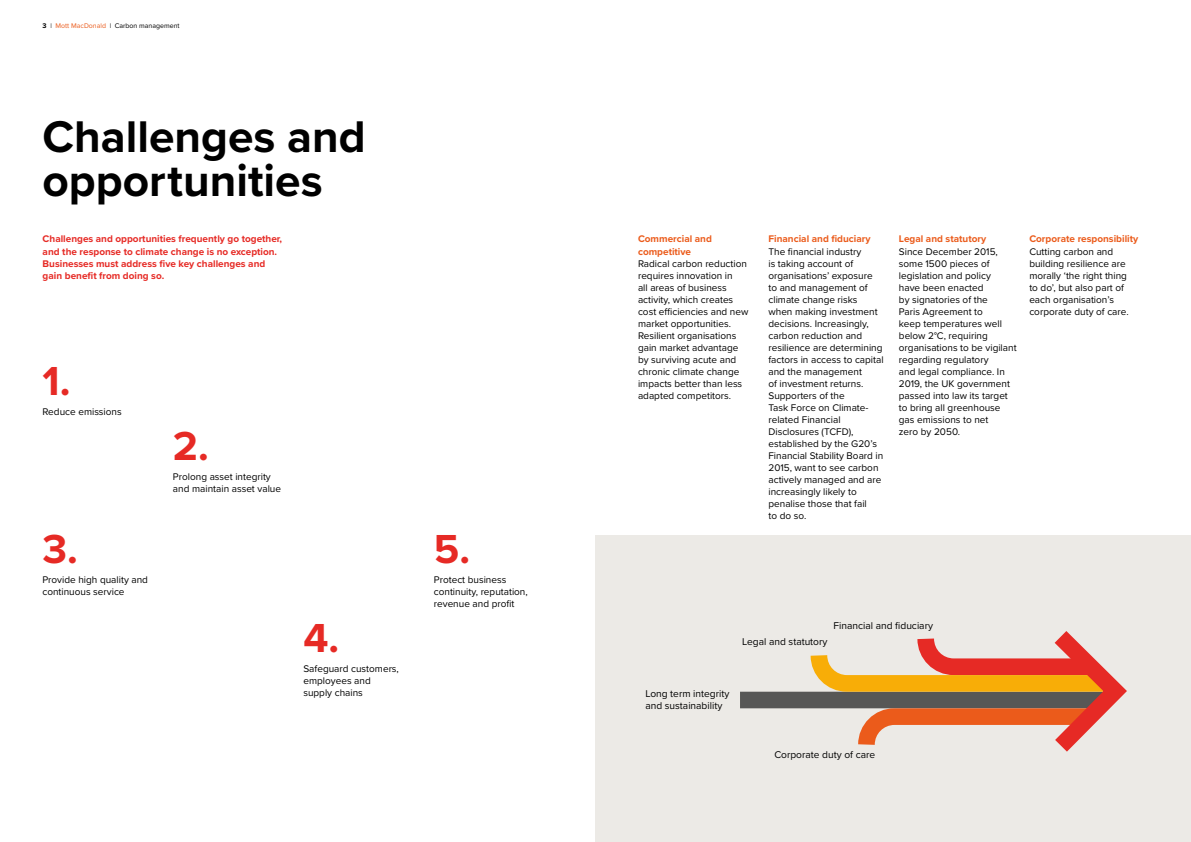
<style>
.page{position:relative;width:1191px;height:842px;background:#fff}
.page>*{position:absolute;margin:0;border:0;box-sizing:border-box;transform-origin:0 0}
.t1{font:700 46px/44px "Proxima Nova";color:#000}
.t2{font:700 42px "Proxima Nova";color:#e62a25}
.t3{font:10.2px/12.2px "Proxima Nova";color:#000}
.t4{font:10px/12px "Proxima Nova";color:#000}
.t5{font:700 10px/12px "Proxima Nova";color:#e62a25}
.t6{font:700 10px/12px "Proxima Nova";color:#eb5b1b}
.t7{font:7px "Proxima Nova";color:#000}
.s1{font-weight:700}
.s2{font-weight:300}
.s3{color:#eb5b1b}
</style>
<div class="page">
<div style="left:595px;top:536px;width:596px;height:306px;background:#eceae6"></div>
<div style="left:740px;top:692px;width:367px;height:16px;background:#575756"></div>
<svg style="left:802px;top:631px;width:325px;height:121px"></svg>
<p class="t7" style="left:43px;top:20px;width:138px"><span class="s1">3</span> <span class="s2">I</span> <span class="s3">Mott MacDonald</span> <span class="s2">I</span> Carbon management</p>
<h1 class="t1" style="left:43px;top:113px;width:325px">Challenges and opportunities</h1>
<p class="t5" style="left:43px;top:233px;width:241px">Challenges and opportunities frequently go together, and the response to climate change is no exception.<br>Businesses must address five key challenges and gain benefit from doing so.</p>
<h2 class="t2" style="left:43px;top:349px;width:30px">1.</h2>
<p class="t4" style="left:43px;top:406px;width:81px">Reduce emissions</p>
<h2 class="t2" style="left:42px;top:518px;width:37px">3.</h2>
<p class="t4" style="left:42px;top:574px;width:107px">Provide high quality and continuous service</p>
<h2 class="t2" style="left:173px;top:414px;width:37px">2.</h2>
<p class="t4" style="left:173px;top:471px;width:110px">Prolong asset integrity and maintain asset value</p>
<h2 class="t2" style="left:303px;top:607px;width:37px">4.</h2>
<p class="t4" style="left:303px;top:663px;width:97px">Safeguard customers, employees and supply chains</p>
<h2 class="t2" style="left:434px;top:518px;width:38px">5.</h2>
<p class="t4" style="left:434px;top:574px;width:95px">Protect business continuity, reputation, revenue and profit</p>
<p class="t6" style="left:638px;top:233px;width:75px">Commercial and competitive</p>
<p class="t4" style="left:638px;top:257px;width:112px">Radical carbon reduction requires innovation in<br>all areas of business activity, which creates cost efficiencies and new market opportunities.<br>Resilient organisations gain market advantage by surviving acute and chronic climate change impacts better than less adapted competitors.</p>
<p class="t6" style="left:768px;top:233px;width:104px">Financial and fiduciary</p>
<p class="t4" style="left:768px;top:245px;width:117px">The financial industry<br>is taking account of organisations’ exposure to and management of climate change risks when making investment decisions. Increasingly, carbon reduction and resilience are determining factors in access to capital and the management<br>of investment returns.<br>Supporters of the<br>Task Force on Climate&shy;related Financial<br>Disclosures (TCFD), established by the G20’s<br>Financial Stability Board in<br>2015, want to see carbon actively managed and are increasingly likely to penalise those that fail<br>to do so.</p>
<p class="t6" style="left:899px;top:233px;width:89px">Legal and statutory</p>
<p class="t4" style="left:899px;top:245px;width:119px">Since December 2015, some 1500 pieces of legislation and policy<br>have been enacted<br>by signatories of the<br>Paris Agreement to<br>keep temperatures well below 2°C, requiring organisations to be vigilant regarding regulatory<br>and legal compliance. In<br>2019, the UK government passed into law its target to bring all greenhouse gas emissions to net<br>zero by 2050.</p>
<p class="t6" style="left:1029px;top:233px;width:110px">Corporate responsibility</p>
<p class="t4" style="left:1029px;top:245px;width:101px">Cutting carbon and building resilience are morally ‘the right thing to do’, but also part of each organisation’s corporate duty of care.</p>
<p class="t3" style="left:833px;top:619px;width:101px">Financial and fiduciary</p>
<p class="t3" style="left:742px;top:635px;width:87px">Legal and statutory</p>
<p class="t3" style="left:645px;top:687px;width:86px">Long term integrity and sustainability</p>
<p class="t3" style="left:774px;top:748px;width:102px">Corporate duty of care</p>
</div>
